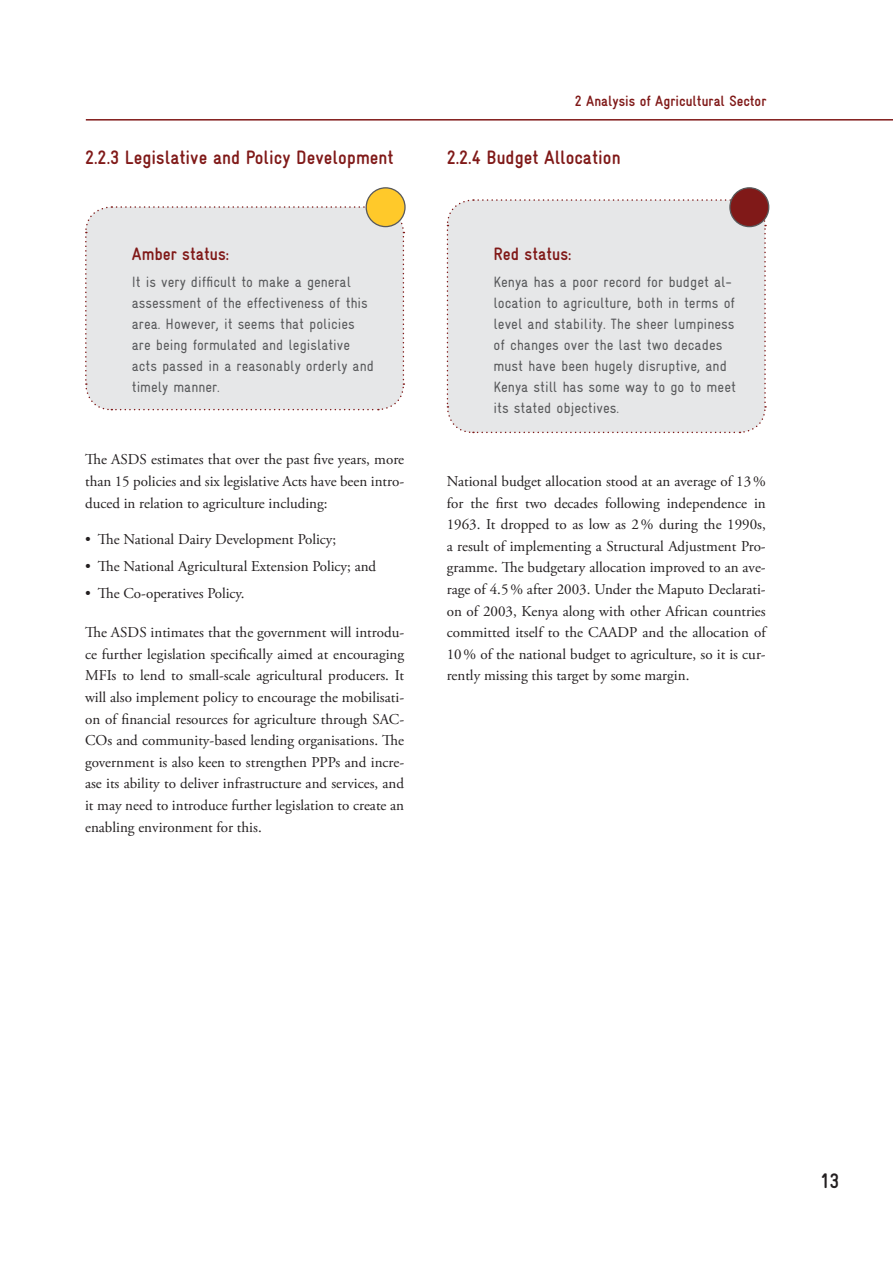
<style>
.page{position:relative;width:893px;height:1263px;background:#fff}
.page>*{position:absolute;margin:0;border:0;box-sizing:border-box;transform-origin:0 0}
.t1{font:700 21px "Gravur Condensed";color:#231f20}
.t2{font:700 19.5px "Gravur Condensed";color:#801918}
.t3{font:700 18px "Gravur Condensed";color:#801918}
.t4{font:15px/21.6px "Adobe Garamond Pro";color:#231f20;text-align:justify}
.t5{font:condensed 15px/21px "Gravur";color:#58595b}
.t6{font:700 15px "Gravur Condensed";color:#801918}
</style>
<div class="page">
<div style="left:85px;top:206px;width:320px;height:205px;background:#e6e7e8"></div>
<div style="left:366px;top:188px;width:39px;height:39px;background:#ffc92a;border-radius:50%"></div>
<div style="left:365px;top:187px;width:40px;height:40px;border:1px solid #58595b;border-radius:50%"></div>
<div style="left:446px;top:199px;width:320px;height:235px;background:#e6e7e8"></div>
<div style="left:730px;top:188px;width:38px;height:39px;background:#801918;border-radius:50%"></div>
<div style="left:729px;top:187px;width:40px;height:40px;border:1px solid #58595b;border-radius:50%"></div>
<hr style="left:86px;top:119px;width:806px;height:2px;background:#801918">
<h2 class="t2" style="left:85px;top:151px;width:310px">2.2.3 Legislative and Policy Development</h2>
<p class="t3" style="left:132px;top:247px;width:99px">Amber status:</p>
<p class="t5" style="left:132px;top:273px;width:243px">It is very difficult to make a general assessment of the effectiveness of this area. However, it seems that policies are being formulated and legislative acts passed in a reasonably orderly and timely manner.</p>
<p class="t4" style="left:85px;top:450px;width:320px">The ASDS estimates that over the past five years, more than 15 policies and six legislative Acts have been intro&shy;duced in relation to agriculture including:</p>
<p class="t4" style="left:85px;top:529px;width:253px">• The National Dairy Development Policy;</p>
<p class="t4" style="left:85px;top:556px;width:293px">• The National Agricultural Extension Policy; and</p>
<p class="t4" style="left:85px;top:583px;width:161px">• The Co-operatives Policy.</p>
<p class="t4" style="left:85px;top:623px;width:320px">The ASDS intimates that the government will introdu&shy;ce further legislation specifically aimed at encouraging MFIs to lend to small-scale agricultural producers. It will also implement policy to encourage the mobilisati&shy;on of financial resources for agriculture through SAC-COs and community-based lending organisations. The government is also keen to strengthen PPPs and incre&shy;ase its ability to deliver infrastructure and services, and it may need to introduce further legislation to create an enabling environment for this.</p>
<p class="t6" style="left:575px;top:95px;width:193px">2 Analysis of Agricultural Sector</p>
<h2 class="t2" style="left:446px;top:151px;width:175px">2.2.4 Budget Allocation</h2>
<p class="t3" style="left:493px;top:247px;width:79px">Red status:</p>
<p class="t5" style="left:493px;top:273px;width:244px">Kenya has a poor record for budget al&shy;location to agriculture, both in terms of level and stability. The sheer lumpiness of changes over the last two decades must have been hugely disruptive, and Kenya still has some way to go to meet its stated objectives.</p>
<p class="t4" style="left:446px;top:472px;width:320px">National budget allocation stood at an average of 13 % for the first two decades following independence in 1963. It dropped to as low as 2 % during the 1990s, a result of implementing a Structural Adjustment Pro&shy;gramme. The budgetary allocation improved to an ave&shy;rage of 4.5 % after 2003. Under the Maputo Declarati&shy;on of 2003, Kenya along with other African countries committed itself to the CAADP and the allocation of 10 % of the national budget to agriculture, so it is cur&shy;rently missing this target by some margin.</p>
<h1 class="t1" style="left:820px;top:1174px;width:20px">13</h1>
</div>
